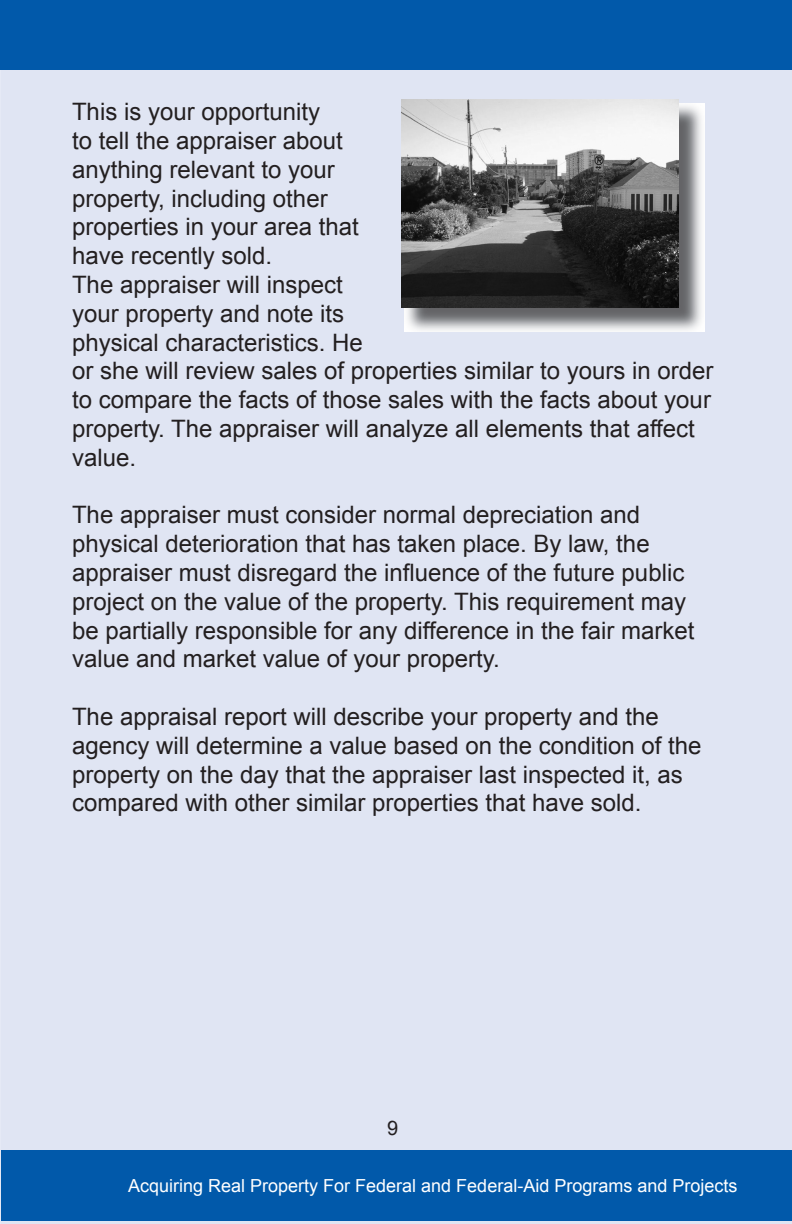
<style>
.page{position:relative;width:792px;height:1224px;background:#fff}
.page>*{position:absolute;margin:0;border:0;box-sizing:border-box;transform-origin:0 0}
.t1{font:24px/28.8px "Arial";color:#231f20}
.t2{font:20px "Arial";color:#231f20}
.t3{font:18px "Arial";color:#fff}
</style>
<div class="page">
<div style="left:0;top:70px;width:792px;height:1154px;background:#e0e5f3"></div>
<div style="left:2px;top:1150px;width:790px;height:71px;background:#0159aa"></div>
<div style="left:0;top:0;width:792px;height:70px;background:#0159aa"></div>
<img style="left:405px;top:103px;width:299px;height:229px">
<img style="left:401px;top:99px;width:278px;height:209px">
<p class="t1" style="left:72px;top:98px;width:643px">This is your opportunity<br>to tell the appraiser about<br>anything relevant to your<br>property, including other<br>properties in your area that<br>have recently sold.<br>The appraiser will inspect<br>your property and note its<br>physical characteristics. He<br>or she will review sales of properties similar to yours in order to compare the facts of those sales with the facts about your property. The appraiser will analyze all elements that affect value.</p>
<p class="t1" style="left:72px;top:501px;width:624px">The appraiser must consider normal depreciation and physical deterioration that has taken place. By law, the appraiser must disregard the influence of the future public project on the value of the property. This requirement may be partially responsible for any difference in the fair market value and market value of your property.</p>
<p class="t1" style="left:72px;top:703px;width:631px">The appraisal report will describe your property and the agency will determine a value based on the condition of the property on the day that the appraiser last inspected it, as compared with other similar properties that have sold.</p>
<p class="t2" style="left:387px;top:1115px;width:13px">9</p>
<p class="t3" style="left:128px;top:1173px;width:611px">Acquiring Real Property For Federal and Federal-Aid Programs and Projects</p>
</div>
